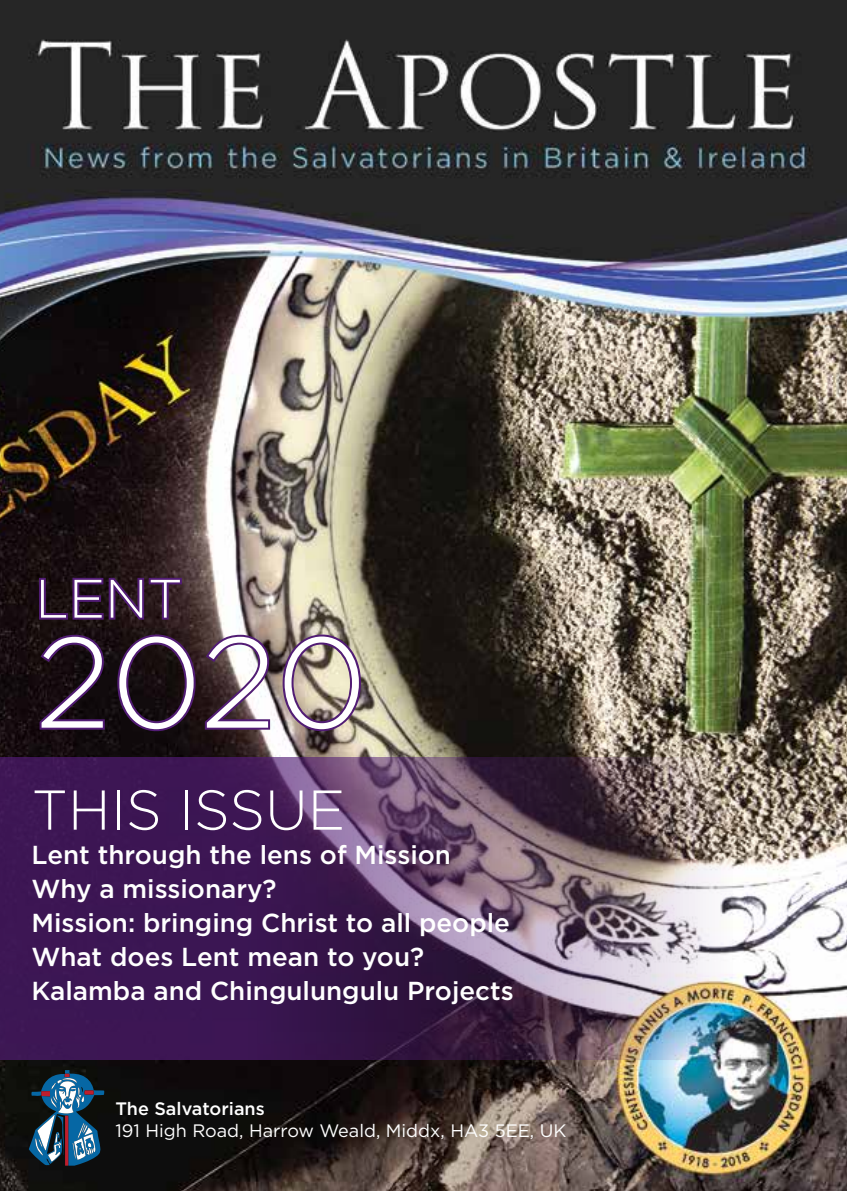
<style>
.page{position:relative;width:847px;height:1191px;background:#fff}
.page>*{position:absolute;margin:0;border:0;box-sizing:border-box;transform-origin:0 0}
.t1{font:300 56px "Gotham";color:#fff}
.t2{font:500 26px/34px "Gotham";color:#fff}
.t3{font:18px "Gotham";color:#fff}
.t4{font:500 18px "Gotham";color:#fff}
</style>
<div class="page">
<img style="left:0;top:0;width:846px;height:1191px">
<img style="left:0;top:757px;width:732px;height:302px">
<svg style="left:29px;top:1070px;width:75px;height:95px;background:#33536a"></svg>
<svg style="left:39px;top:578px;width:143px;height:41px;background:#503b51"></svg>
<svg style="left:40px;top:635px;width:65px;height:94px"></svg>
<svg style="left:117px;top:634px;width:78px;height:97px"></svg>
<svg style="left:205px;top:635px;width:65px;height:94px"></svg>
<img style="left:282px;top:634px;width:79px;height:97px">
<h1 class="t1" style="left:32px;top:774px;width:315px">THIS ISSUE</h1>
<p class="t2" style="left:32px;top:837px;width:483px">Lent through the lens of Mission<br>Why a missionary?<br>Mission: bringing Christ to all people<br>What does Lent mean to you?<br>Kalamba and Chingulungulu Projects</p>
<p class="t4" style="left:115px;top:1097px;width:151px">The Salvatorians</p>
<p class="t3" style="left:115px;top:1119px;width:452px">191 High Road, Harrow Weald, Middx, HA3 5EE, UK</p>
</div>
